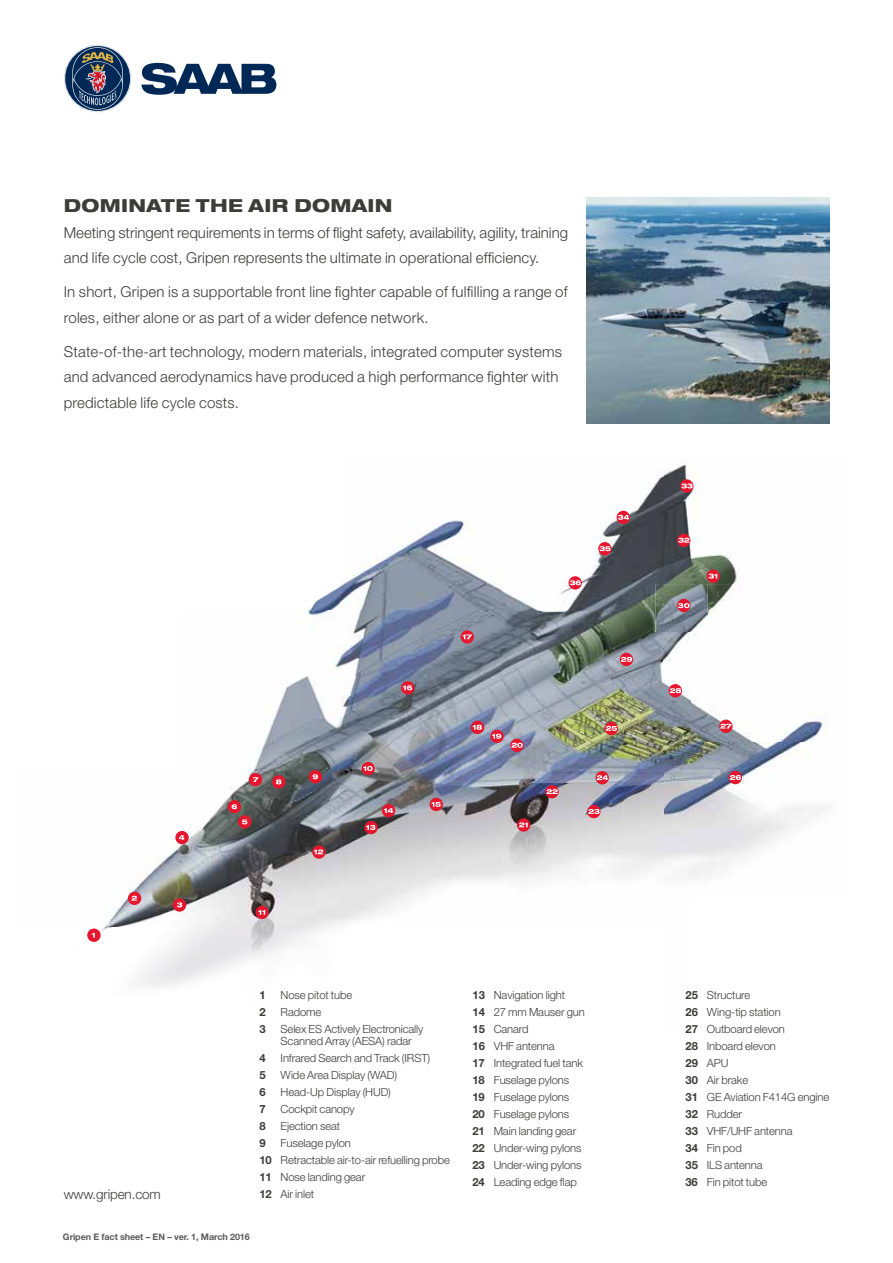
<style>
.page{position:relative;width:893px;height:1263px;background:#fff}
.page>*{position:absolute;margin:0;border:0;box-sizing:border-box;transform-origin:0 0}
.t1{font:800 expanded 18px "Helvetica Neue";letter-spacing:.02em;color:#3c3c3b}
.t2{font:300 15px/25.5px "Helvetica Neue";letter-spacing:.01em;color:#3c3c3b}
.t3{font:300 13.5px "Helvetica Neue";letter-spacing:-.01em;color:#3c3c3b}
.t4{font:300 11.25px/17px "Helvetica Neue";letter-spacing:-.01em;color:#3c3c3b}
.t5{font:700 11.25px "Helvetica Neue";color:#3c3c3b}
.t6{font:700 9px "Helvetica Neue";letter-spacing:-.01em;color:#595a59}
.s1{font-weight:700}
</style>
<div class="page">
<img style="left:88px;top:475px;width:576px;height:512px">
<img style="left:664px;top:464px;width:73px;height:120px">
<img style="left:691px;top:584px;width:137px;height:295px">
<img style="left:664px;top:632px;width:27px;height:247px">
<img style="left:655px;top:584px;width:53px;height:48px">
<svg style="left:87px;top:928px;width:14px;height:14px"></svg>
<svg style="left:92px;top:933px;width:3px;height:4px"></svg>
<div style="left:128px;top:892px;width:13px;height:13px;background:#e5172f;border-radius:50%"></div>
<svg style="left:131px;top:896px;width:6px;height:5px"></svg>
<svg style="left:173px;top:898px;width:13px;height:14px"></svg>
<svg style="left:177px;top:902px;width:5px;height:5px"></svg>
<div style="left:175px;top:831px;width:14px;height:13px;background:#e5172f;border-radius:50%"></div>
<svg style="left:179px;top:835px;width:5px;height:5px"></svg>
<svg style="left:238px;top:815px;width:13px;height:13px"></svg>
<svg style="left:242px;top:819px;width:5px;height:5px"></svg>
<div style="left:228px;top:800px;width:13px;height:13px;background:#e5172f;border-radius:50%"></div>
<svg style="left:232px;top:804px;width:5px;height:5px"></svg>
<div style="left:249px;top:773px;width:13px;height:13px;background:#e5172f;border-radius:50%"></div>
<svg style="left:253px;top:777px;width:5px;height:5px"></svg>
<svg style="left:272px;top:775px;width:13px;height:14px"></svg>
<svg style="left:276px;top:779px;width:5px;height:5px"></svg>
<svg style="left:361px;top:762px;width:14px;height:13px"></svg>
<svg style="left:401px;top:681px;width:13px;height:13px"></svg>
<svg style="left:403px;top:685px;width:9px;height:5px"></svg>
<div style="left:382px;top:804px;width:13px;height:13px;background:#e5172f;border-radius:50%"></div>
<svg style="left:384px;top:808px;width:9px;height:5px"></svg>
<div style="left:429px;top:798px;width:14px;height:13px;background:#e5172f;border-radius:50%"></div>
<svg style="left:431px;top:802px;width:10px;height:5px"></svg>
<svg style="left:471px;top:721px;width:13px;height:13px"></svg>
<svg style="left:473px;top:725px;width:9px;height:5px"></svg>
<svg style="left:490px;top:730px;width:14px;height:13px"></svg>
<svg style="left:492px;top:734px;width:9px;height:5px"></svg>
<svg style="left:510px;top:739px;width:14px;height:13px"></svg>
<svg style="left:511px;top:743px;width:12px;height:5px"></svg>
<div style="left:545px;top:785px;width:14px;height:13px;background:#e5172f;border-radius:50%"></div>
<svg style="left:546px;top:789px;width:12px;height:5px"></svg>
<svg style="left:595px;top:771px;width:14px;height:13px"></svg>
<svg style="left:597px;top:775px;width:11px;height:5px"></svg>
<div style="left:587px;top:805px;width:13px;height:13px;background:#e5172f;border-radius:50%"></div>
<svg style="left:588px;top:809px;width:12px;height:5px"></svg>
<div style="left:605px;top:722px;width:13px;height:13px;background:#e5172f;border-radius:50%"></div>
<svg style="left:606px;top:726px;width:11px;height:5px"></svg>
<svg style="left:669px;top:684px;width:13px;height:13px"></svg>
<svg style="left:670px;top:688px;width:11px;height:5px"></svg>
<svg style="left:620px;top:653px;width:13px;height:13px"></svg>
<svg style="left:621px;top:657px;width:11px;height:5px"></svg>
<div style="left:677px;top:599px;width:13px;height:13px;background:#e5172f;border-radius:50%"></div>
<svg style="left:678px;top:603px;width:12px;height:5px"></svg>
<svg style="left:706px;top:569px;width:14px;height:14px"></svg>
<svg style="left:708px;top:574px;width:9px;height:5px"></svg>
<svg style="left:677px;top:534px;width:13px;height:13px"></svg>
<svg style="left:678px;top:538px;width:11px;height:5px"></svg>
<svg style="left:617px;top:511px;width:13px;height:13px"></svg>
<svg style="left:618px;top:515px;width:11px;height:5px"></svg>
<svg style="left:598px;top:542px;width:14px;height:13px"></svg>
<svg style="left:599px;top:546px;width:12px;height:5px"></svg>
<svg style="left:568px;top:576px;width:14px;height:14px"></svg>
<svg style="left:570px;top:580px;width:11px;height:5px"></svg>
<svg style="left:461px;top:630px;width:13px;height:14px"></svg>
<svg style="left:463px;top:634px;width:9px;height:5px"></svg>
<svg style="left:680px;top:479px;width:13px;height:14px"></svg>
<svg style="left:681px;top:483px;width:12px;height:5px"></svg>
<div style="left:729px;top:771px;width:13px;height:13px;background:#e5172f;border-radius:50%"></div>
<svg style="left:730px;top:775px;width:11px;height:5px"></svg>
<svg style="left:719px;top:719px;width:14px;height:14px"></svg>
<svg style="left:720px;top:724px;width:11px;height:4px"></svg>
<svg style="left:364px;top:821px;width:14px;height:13px"></svg>
<svg style="left:366px;top:825px;width:9px;height:5px"></svg>
<svg style="left:312px;top:845px;width:14px;height:14px"></svg>
<svg style="left:314px;top:849px;width:9px;height:5px"></svg>
<div style="left:255px;top:906px;width:14px;height:13px;background:#e5172f;border-radius:50%"></div>
<svg style="left:258px;top:910px;width:7px;height:5px"></svg>
<svg style="left:517px;top:818px;width:13px;height:14px"></svg>
<svg style="left:519px;top:822px;width:9px;height:5px"></svg>
<svg style="left:291px;top:753px;width:82px;height:50px;background:#75737e"></svg>
<img style="left:586px;top:197px;width:243px;height:226px">
<svg style="left:64px;top:45px;width:67px;height:67px"></svg>
<div style="left:65px;top:46px;width:65px;height:65px;background:#002856;border-radius:50%"></div>
<svg style="left:72px;top:47px;width:51px;height:63px"></svg>
<svg style="left:141px;top:63px;width:135px;height:32px"></svg>
<h1 class="t1" style="left:64px;top:194px;width:330px">DOMINATE THE AIR DOMAIN</h1>
<h2 class="t2" style="left:64px;top:219px;width:506px">Meeting stringent requirements in terms of flight safety, availability, agility, training and life cycle cost, Gripen represents the ultimate in operational efficiency.</h2>
<h2 class="t2" style="left:64px;top:279px;width:505px">In short, Gripen is a supportable front line fighter capable of fulfilling a range of roles, either alone or as part of a wider defence network.</h2>
<h2 class="t2" style="left:64px;top:338px;width:500px">State-of-the-art technology, modern materials, integrated computer systems and advanced aerodynamics have produced a high performance fighter with predictable life cycle costs.</h2>
<p class="t3" style="left:64px;top:1186px;width:99px">www.gripen.com</p>
<p class="t5" style="left:259px;top:988px;width:8px">1</p>
<p class="t4" style="left:281px;top:986px;width:73px">Nose pitot tube</p>
<p class="t5" style="left:259px;top:1005px;width:8px">2</p>
<p class="t4" style="left:281px;top:1003px;width:42px">Radome</p>
<p class="t5" style="left:259px;top:1022px;width:8px">3</p>
<p class="t4" style="left:281px;top:1022px;width:144px;line-height:12.8px">Selex ES Actively Electronically<br>Scanned Array (AESA) radar</p>
<p class="t5" style="left:259px;top:1051px;width:8px">4</p>
<p class="t4" style="left:281px;top:1050px;width:151px">Infrared Search and Track (IRST)</p>
<p class="t5" style="left:259px;top:1068px;width:8px">5</p>
<p class="t4" style="left:281px;top:1067px;width:118px">Wide Area Display (WAD)</p>
<p class="t5" style="left:259px;top:1085px;width:8px">6</p>
<p class="t4" style="left:281px;top:1084px;width:112px">Head-Up Display (HUD)</p>
<p class="t5" style="left:259px;top:1102px;width:8px">7</p>
<p class="t4" style="left:281px;top:1101px;width:76px">Cockpit canopy</p>
<p class="t5" style="left:259px;top:1119px;width:8px">8</p>
<p class="t4" style="left:281px;top:1118px;width:61px">Ejection seat</p>
<p class="t5" style="left:259px;top:1136px;width:8px">9</p>
<p class="t4" style="left:259px;top:1135px;width:192px;text-indent:21px">Fuselage pylon<br><span class="s1">10</span> Retractable air-to-air refuelling probe<br><span class="s1">11</span> Nose landing gear<br><span class="s1">12</span> Air inlet</p>
<p class="t6" style="left:63px;top:1231px;width:188px">Gripen E fact sheet – EN – ver. 1, March 2016</p>
<p class="t4" style="left:472px;top:986px;width:114px"><span class="s1">13</span> Navigation light<br><span class="s1">14</span> 27 mm Mauser gun<br><span class="s1">15</span> Canard<br><span class="s1">16</span> VHF antenna<br><span class="s1">17</span> Integrated fuel tank<br><span class="s1">18</span> Fuselage pylons<br><span class="s1">19</span> Fuselage pylons<br><span class="s1">20</span> Fuselage pylons<br><span class="s1">21</span> Main landing gear<br><span class="s1">22</span> Under-wing pylons<br><span class="s1">23</span> Under-wing pylons<br><span class="s1">24</span> Leading edge flap</p>
<p class="t4" style="left:685px;top:986px;width:145px"><span class="s1">25</span> Structure<br><span class="s1">26</span> Wing-tip station<br><span class="s1">27</span> Outboard elevon<br><span class="s1">28</span> Inboard elevon<br><span class="s1">29</span> APU<br><span class="s1">30</span> Air brake<br><span class="s1">31</span> GE Aviation F414G engine<br><span class="s1">32</span> Rudder<br><span class="s1">33</span> VHF/UHF antenna<br><span class="s1">34</span> Fin pod<br><span class="s1">35</span> ILS antenna<br><span class="s1">36</span> Fin pitot tube</p>
</div>
